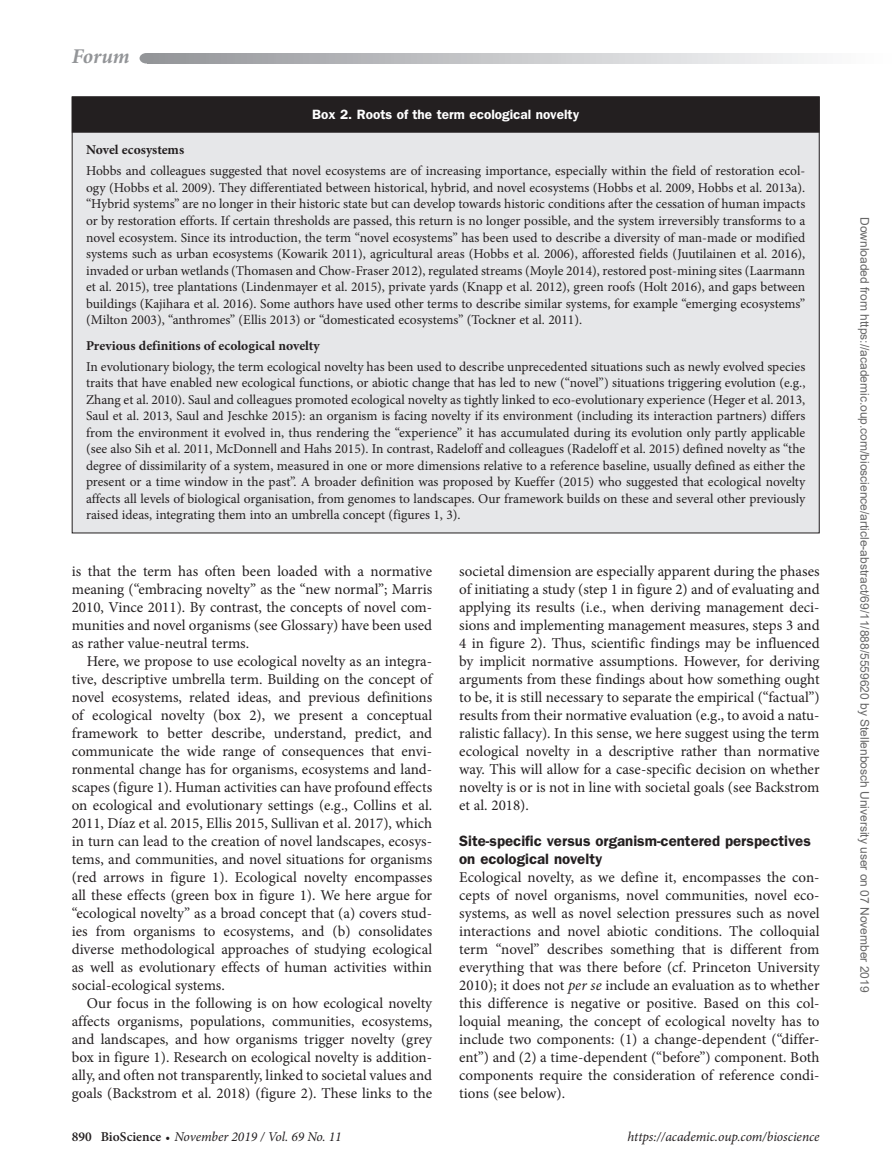
<style>
.page{position:relative;width:894px;height:1174px;background:#fff}
.page>*{position:absolute;margin:0;border:0;box-sizing:border-box;transform-origin:0 0}
.RH{font:italic 700 21px "Minion Pro";letter-spacing:-.005em;color:#939598}
.Para{font:15px/18px "Minion Pro";color:#231f20;text-align:justify}
.ParaFL{font:15px/18px "Minion Pro";letter-spacing:.005em;color:#231f20;text-align:justify}
.t1{font:600 15px/18px "ITC Franklin Gothic Std";color:#231f20}
.BoxParaFL{font:13.5px/16.5px "Minion Pro";color:#231f20;text-align:justify}
.t2{font:italic 13.5px "Minion Pro";letter-spacing:-.005em;color:#231f20}
.BoxParaFL-2{font:700 13.5px "Minion Pro";color:#231f20}
.BoxHead{font:600 13.5px "ITC Franklin Gothic Std";color:#fff}
.t3{font:12px "Arial";color:#666}
.s1{font-style:italic}
.s2{font-weight:600;font-style:normal}
.s3{font-weight:600;font-style:normal;font-size:12px}
</style>
<div class="page">
<svg style="left:149px;top:53px;width:663px;height:11px;background:#c5c6c8"></svg>
<div style="left:139px;top:53px;width:14px;height:11px;background:#939598;border-radius:50%"></div>
<div style="left:72px;top:97px;width:746px;height:436px;background:#e6e7e9"></div>
<div style="left:72px;top:97px;width:747px;height:36px;background:#231f20"></div>
<p class="RH" style="left:72px;top:41px;width:59px">Forum</p>
<p class="BoxHead" style="left:312px;top:107px;width:268px">Box 2. Roots of the term ecological novelty</p>
<p class="BoxParaFL-2" style="left:86px;top:141px;width:100px">Novel ecosystems</p>
<p class="BoxParaFL" style="left:86px;top:163px;width:720px">Hobbs and colleagues suggested that novel ecosystems are of increasing importance, especially within the field of restoration ecol&shy;ogy (Hobbs et al. 2009). They differentiated between historical, hybrid, and novel ecosystems (Hobbs et al. 2009, Hobbs et al. 2013a). “Hybrid systems” are no longer in their historic state but can develop towards historic conditions after the cessation of human impacts or by restoration efforts. If certain thresholds are passed, this return is no longer possible, and the system irreversibly transforms to a novel ecosystem. Since its introduction, the term “novel ecosystems” has been used to describe a diversity of man-made or modified systems such as urban ecosystems (Kowarik 2011), agricultural areas (Hobbs et al. 2006), afforested fields (Juutilainen et al. 2016), invaded or urban wetlands (Thomasen and Chow-Fraser 2012), regulated streams (Moyle 2014), restored post-mining sites (Laarmann et al. 2015), tree plantations (Lindenmayer et al. 2015), private yards (Knapp et al. 2012), green roofs (Holt 2016), and gaps between buildings (Kajihara et al. 2016). Some authors have used other terms to describe similar systems, for example “emerging ecosystems” (Milton 2003), “anthromes” (Ellis 2013) or “domesticated ecosystems” (Tockner et al. 2011).</p>
<p class="BoxParaFL-2" style="left:86px;top:336px;width:235px">Previous definitions of ecological novelty</p>
<p class="BoxParaFL" style="left:86px;top:358px;width:720px">In evolutionary biology, the term ecological novelty has been used to describe unprecedented situations such as newly evolved species traits that have enabled new ecological functions, or abiotic change that has led to new (“novel”) situations triggering evolution (e.g., Zhang et al. 2010). Saul and colleagues promoted ecological novelty as tightly linked to eco-evolutionary experience (Heger et al. 2013, Saul et al. 2013, Saul and Jeschke 2015): an organism is facing novelty if its environment (including its interaction partners) differs from the environment it evolved in, thus rendering the “experience” it has accumulated during its evolution only partly applicable (see also Sih et al. 2011, McDonnell and Hahs 2015). In contrast, Radeloff and colleagues (Radeloff et al. 2015) defined novelty as “the degree of dissimilarity of a system, measured in one or more dimensions relative to a reference baseline, usually defined as either the present or a time window in the past”. A broader definition was proposed by Kueffer (2015) who suggested that ecological novelty affects all levels of biological organisation, from genomes to landscapes. Our framework builds on these and several other previously raised ideas, integrating them into an umbrella concept (figures 1, 3).</p>
<p class="Para" style="left:72px;top:562px;width:362px">is that the term has often been loaded with a normative meaning (“embracing novelty” as the “new normal”; Marris 2010, Vince 2011). By contrast, the concepts of novel com&shy;munities and novel organisms (see Glossary) have been used as rather value-neutral terms.</p>
<p class="Para" style="left:72px;top:652px;width:362px;text-indent:15px">Here, we propose to use ecological novelty as an integra&shy;tive, descriptive umbrella term. Building on the concept of novel ecosystems, related ideas, and previous definitions of ecological novelty (box 2), we present a conceptual framework to better describe, understand, predict, and communicate the wide range of consequences that envi&shy;ronmental change has for organisms, ecosystems and land&shy;scapes (figure 1). Human activities can have profound effects on ecological and evolutionary settings (e.g., Collins et al.<br>2011, Díaz et al. 2015, Ellis 2015, Sullivan et al. 2017), which in turn can lead to the creation of novel landscapes, ecosys&shy;tems, and communities, and novel situations for organisms (red arrows in figure 1). Ecological novelty encompasses all these effects (green box in figure 1). We here argue for “ecological novelty” as a broad concept that (a) covers stud&shy;ies from organisms to ecosystems, and (b) consolidates diverse methodological approaches of studying ecological as well as evolutionary effects of human activities within social-ecological systems.</p>
<p class="Para" style="left:72px;top:994px;width:362px;text-indent:15px">Our focus in the following is on how ecological novelty affects organisms, populations, communities, ecosystems, and landscapes, and how organisms trigger novelty (grey box in figure 1). Research on ecological novelty is addition&shy;ally, and often not transparently, linked to societal values and goals (Backstrom et al. 2018) (figure 2). These links to the</p>
<p class="Para" style="left:459px;top:562px;width:362px">societal dimension are especially apparent during the phases of initiating a study (step 1 in figure 2) and of evaluating and applying its results (i.e., when deriving management deci&shy;sions and implementing management measures, steps 3 and 4 in figure 2). Thus, scientific findings may be influenced by implicit normative assumptions. However, for deriving arguments from these findings about how something ought to be, it is still necessary to separate the empirical (“factual”) results from their normative evaluation (e.g., to avoid a natu&shy;ralistic fallacy). In this sense, we here suggest using the term ecological novelty in a descriptive rather than normative way. This will allow for a case-specific decision on whether novelty is or is not in line with societal goals (see Backstrom et al. 2018).</p>
<h1 class="t1" style="left:459px;top:832px;width:353px">Site-specific versus organism-centered perspectives on ecological novelty</h1>
<p class="ParaFL" style="left:459px;top:868px;width:362px">Ecological novelty, as we define it, encompasses the con&shy;cepts of novel organisms, novel communities, novel eco&shy;systems, as well as novel selection pressures such as novel interactions and novel abiotic conditions. The colloquial term “novel” describes something that is different from everything that was there before (cf. Princeton University 2010); it does not <span class="s1">per se</span> include an evaluation as to whether this difference is negative or positive. Based on this col&shy;loquial meaning, the concept of ecological novelty has to include two components: (1) a change-dependent (“differ&shy;ent”) and (2) a time-dependent (“before”) component. Both components require the consideration of reference condi&shy;tions (see below).</p>
<p class="t2" style="left:72px;top:1127px;width:271px"><span class="s2">890 BioScience</span> <span class="s3">•</span> November 2019 / Vol. 69 No. 11</p>
<p class="t2" style="left:627px;top:1127px;width:193px">https://academic.oup.com/bioscience</p>
<p class="t3" style="left:868px;top:217px;width:777px;rotate:90deg">Downloaded from https://academic.oup.com/bioscience/article-abstract/69/11/888/5559620 by Stellenbosch University user on 07 November 2019</p>
</div>
